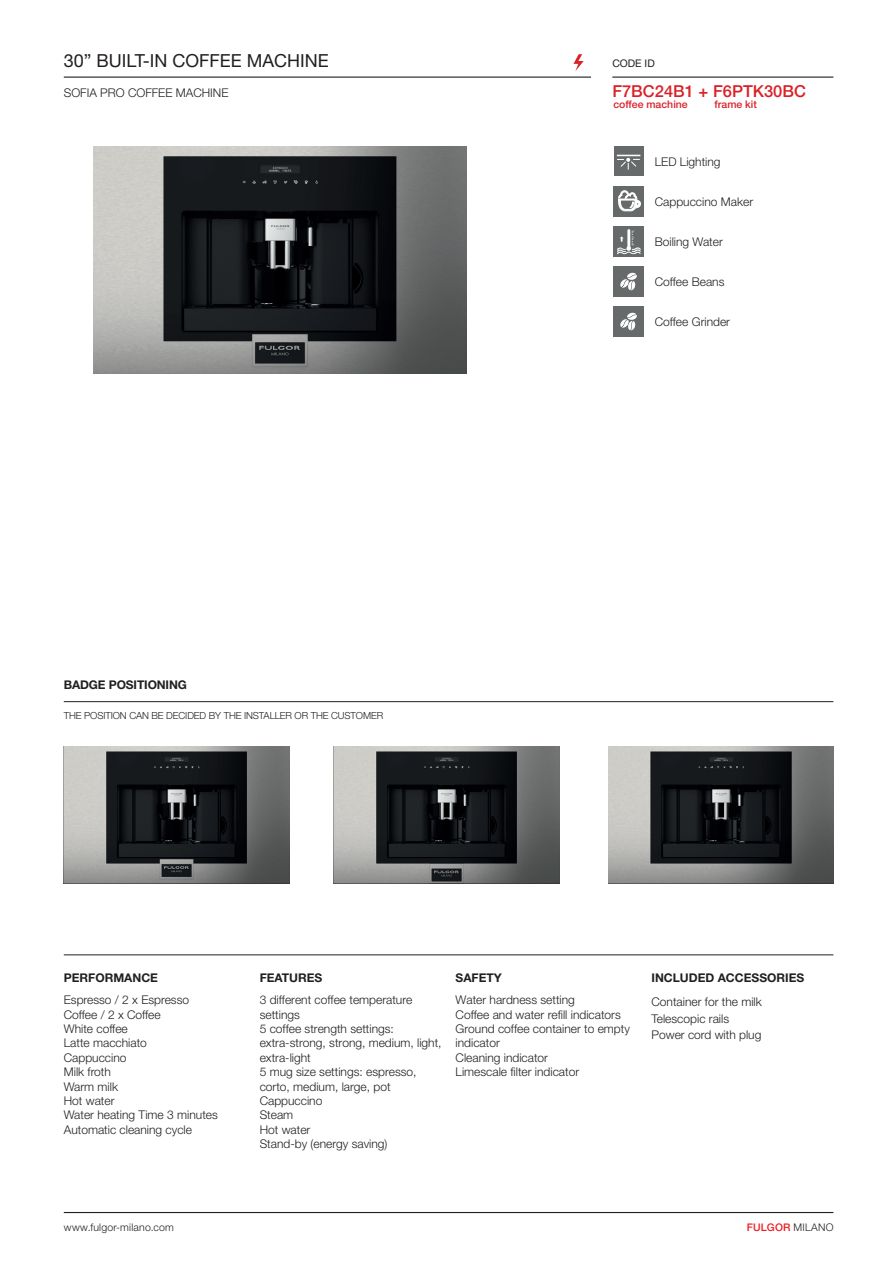
<style>
.page{position:relative;width:893px;height:1263px;background:#fff}
.page>*{position:absolute;margin:0;border:0;box-sizing:border-box;transform-origin:0 0}
.t1{font:18px "Helvetica Neue LT Std";color:#231f20}
.t2{font:500 16.5px "Helvetica Neue LT Std";color:#da2128}
.t3{font:300 12px/14.4px "Helvetica Neue LT Std";color:#231f20}
.t4{font:700 12px "Helvetica Neue LT Std";color:#231f20}
.t5{font:500 10.5px "Helvetica Neue LT Std";color:#da2128}
.t6{font:300 10.5px "Helvetica Neue LT Std";letter-spacing:.02em;color:#231f20}
.t7{font:500 10.5px "Helvetica Neue LT Std";letter-spacing:.02em;color:#ee1d23}
.t8{font:10.5px "Helvetica Neue LT Std";color:#231f20}
.t9{font:300 9.75px "Helvetica Neue LT Std";letter-spacing:-.01em;color:#231f20}
.s1{font-weight:300;color:#231f20}
</style>
<div class="page">
<img style="left:93px;top:146px;width:373px;height:228px">
<hr style="left:64px;top:954px;width:769px;height:1px;background:#231f20">
<hr style="left:64px;top:77px;width:527px;height:1px;background:#231f20">
<hr style="left:612px;top:77px;width:221px;height:1px;background:#231f20">
<svg style="left:573px;top:54px;width:11px;height:17px"></svg>
<div style="left:614px;top:146px;width:29px;height:29px;background:#666a6b"></div>
<svg style="left:617px;top:155px;width:23px;height:14px"></svg>
<div style="left:613px;top:186px;width:31px;height:31px;background:#666a6b"></div>
<svg style="left:618px;top:190px;width:23px;height:21px"></svg>
<div style="left:613px;top:226px;width:31px;height:31px;background:#666a6b"></div>
<svg style="left:617px;top:229px;width:23px;height:25px"></svg>
<div style="left:613px;top:266px;width:31px;height:31px;background:#666a6b"></div>
<svg style="left:620px;top:272px;width:17px;height:18px"></svg>
<div style="left:613px;top:306px;width:31px;height:31px;background:#666a6b"></div>
<svg style="left:620px;top:312px;width:17px;height:18px"></svg>
<img style="left:334px;top:746px;width:225px;height:138px">
<img style="left:64px;top:746px;width:225px;height:138px">
<img style="left:608px;top:746px;width:225px;height:138px">
<hr style="left:64px;top:701px;width:769px;height:1px;background:#231f20">
<hr style="left:64px;top:1212px;width:769px;height:1px;background:#231f20">
<h1 class="t1" style="left:64px;top:50px;width:267px">30” BUILT-IN COFFEE MACHINE</h1>
<p class="t3" style="left:64px;top:85px;width:166px">SOFIA PRO COFFEE MACHINE</p>
<p class="t8" style="left:612px;top:57px;width:44px">CODE ID</p>
<h2 class="t2" style="left:612px;top:81px;width:195px">F7BC24B1 + F6PTK30BC</h2>
<p class="t5" style="left:613px;top:98px;width:76px">coffee machine</p>
<p class="t5" style="left:714px;top:98px;width:44px">frame kit</p>
<p class="t3" style="left:655px;top:154px;width:67px">LED Lighting</p>
<p class="t3" style="left:655px;top:194px;width:100px">Cappuccino Maker</p>
<p class="t3" style="left:655px;top:234px;width:70px">Boiling Water</p>
<p class="t3" style="left:655px;top:274px;width:71px">Coffee Beans</p>
<p class="t3" style="left:655px;top:314px;width:77px">Coffee Grinder</p>
<p class="t4" style="left:64px;top:677px;width:125px">BADGE POSITIONING</p>
<p class="t9" style="left:64px;top:710px;width:321px">THE POSITION CAN BE DECIDED BY THE INSTALLER OR THE CUSTOMER</p>
<p class="t4" style="left:64px;top:971px;width:96px">PERFORMANCE</p>
<p class="t3" style="left:64px;top:992px;width:156px">Espresso / 2 x Espresso<br>Coffee / 2 x Coffee<br>White coffee<br>Latte macchiato<br>Cappuccino<br>Milk froth<br>Warm milk<br>Hot water<br>Water heating Time 3 minutes<br>Automatic cleaning cycle</p>
<p class="t4" style="left:260px;top:971px;width:64px">FEATURES</p>
<p class="t3" style="left:260px;top:992px;width:183px">3 different coffee temperature settings<br>5 coffee strength settings: extra-strong, strong, medium, light, extra-light<br>5 mug size settings: espresso, corto, medium, large, pot<br>Cappuccino<br>Steam<br>Hot water<br>Stand-by (energy saving)</p>
<p class="t4" style="left:456px;top:971px;width:48px">SAFETY</p>
<p class="t3" style="left:456px;top:992px;width:176px">Water hardness setting<br>Coffee and water refill indicators<br>Ground coffee container to empty indicator<br>Cleaning indicator<br>Limescale filter indicator</p>
<p class="t4" style="left:651px;top:971px;width:154px">INCLUDED ACCESSORIES</p>
<p class="t3" style="left:651px;top:993px;width:112px;line-height:16.5px">Container for the milk<br>Telescopic rails<br>Power cord with plug</p>
<p class="t6" style="left:64px;top:1220px;width:112px">www.fulgor-milano.com</p>
<p class="t7" style="left:747px;top:1220px;width:88px">FULGOR <span class="s1">MILANO</span></p>
</div>
